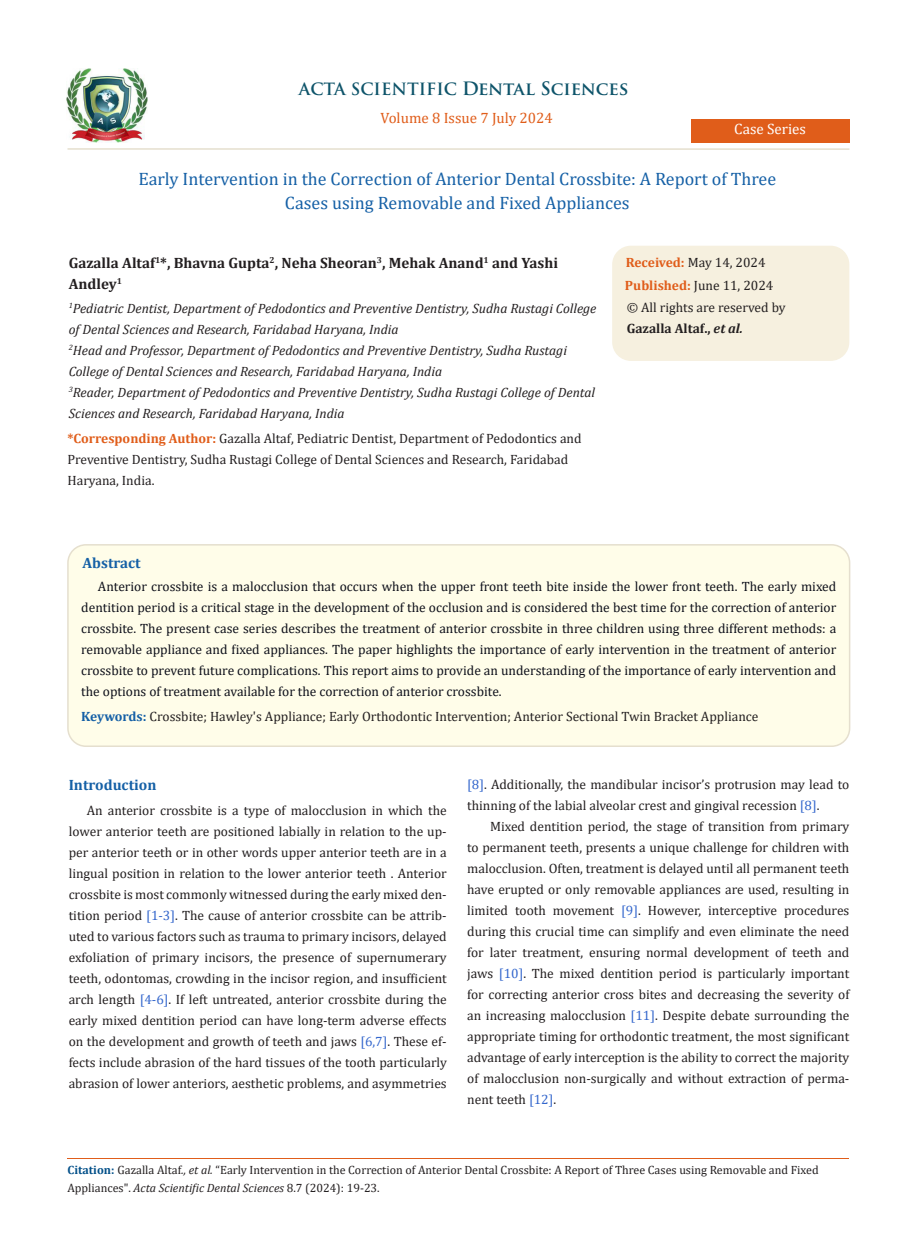
<style>
.page{position:relative;width:917px;height:1260px;background:#fff}
.page>*{position:absolute;margin:0;border:0;box-sizing:border-box;transform-origin:0 0}
.t1{font:18px/24px "Cambria";color:#1560a6;text-align:center}
.t2{font:700 16.5px "Trajan Pro";color:#0e546a}
.t3{font:700 15px/21px "Cambria";color:#231f20}
.t4{font:15px "Cambria";color:#e05d1a}
.t5{font:700 15px "Cambria";color:#1560a6}
.t6{font:15px "Cambria";color:#fff}
.No_Spacing{font:13.5px/21px "Cambria";color:#231f20}
.No_Spacing-2{font:13.5px/21px "Cambria";color:#0e101a;text-align:justify}
.t7{font:italic 13.5px/21px "Cambria";color:#231f20}
.t8{font:12px/18px "Cambria";color:#231f20}
.s1{font-size:18px}
.s2{font-weight:700;color:#e05d1a}
.s3{font-weight:700}
.s4{font-weight:700;font-style:italic}
.s5{font-weight:700;color:#1560a6}
.s6{color:#36c}
.s7{font-weight:700;color:#035089}
.s8{font-style:italic}
</style>
<div class="page">
<img style="left:67px;top:68px;width:80px;height:74px">
<div style="left:690px;top:119px;width:159px;height:23px;background:#e05d1a"></div>
<div style="left:613px;top:246px;width:235px;height:114px;background:#f6f0df;border-radius:18px"></div>
<div style="left:612px;top:246px;width:237px;height:115px;border:2px solid #f6f0df;border-radius:18px"></div>
<div style="left:68px;top:545px;width:781px;height:201px;background:#fffde9;border-radius:18px"></div>
<div style="left:67px;top:544px;width:783px;height:203px;border:2px solid #e5dfce;border-radius:18px"></div>
<hr style="left:67px;top:1158px;width:782px;height:1px;background:#e05d1a">
<hr style="left:67px;top:148px;width:782px;height:2px;background:#e5dfce">
<p class="t2" style="left:299px;top:78px;width:331px">ACTA SCIENTIFIC <span class="s1">Dental Sciences</span></p>
<p class="t4" style="left:380px;top:109px;width:174px">Volume 8 Issue 7 July 2024</p>
<p class="t6" style="left:734px;top:120px;width:73px">Case Series</p>
<p class="t1" style="left:138px;top:167px;width:639px">Early Intervention in the Correction of Anterior Dental Crossbite: A Report of Three<br>Cases using Removable and Fixed Appliances</p>
<p class="t3" style="left:69px;top:252px;width:491px">Gazalla Altaf<sup>1</sup>*, Bhavna Gupta<sup>2</sup>, Neha Sheoran<sup>3</sup>, Mehak Anand<sup>1</sup> and Yashi<br>Andley<sup>1</sup></p>
<p class="t7" style="left:69px;top:297px;width:529px"><sup>1</sup>Pediatric Dentist, Department of Pedodontics and Preventive Dentistry, Sudha Rustagi College of Dental Sciences and Research, Faridabad Haryana, India</p>
<p class="t7" style="left:69px;top:339px;width:500px"><sup>2</sup>Head and Professor, Department of Pedodontics and Preventive Dentistry, Sudha Rustagi<br>College of Dental Sciences and Research, Faridabad Haryana, India</p>
<p class="t7" style="left:69px;top:381px;width:528px"><sup>3</sup>Reader, Department of Pedodontics and Preventive Dentistry, Sudha Rustagi College of Dental<br>Sciences and Research, Faridabad Haryana, India</p>
<p class="No_Spacing" style="left:67px;top:428px;width:515px"><span class="s2">*Corresponding Author:</span> Gazalla Altaf, Pediatric Dentist, Department of Pedodontics and<br>Preventive Dentistry, Sudha Rustagi College of Dental Sciences and Research, Faridabad<br>Haryana, India.</p>
<p class="No_Spacing" style="left:625px;top:252px;width:141px"><span class="s2">Received:</span> May 14, 2024</p>
<p class="No_Spacing" style="left:625px;top:275px;width:150px"><span class="s2">Published:</span> June 11, 2024</p>
<p class="No_Spacing" style="left:626px;top:296px;width:160px">© All rights are reserved by<br><span class="s3">Gazalla Altaf.,</span> <span class="s4">et al.</span></p>
<p class="t5" style="left:83px;top:553px;width:60px">Abstract</p>
<p class="No_Spacing-2" style="left:81px;top:575px;width:756px;text-indent:17px">Anterior crossbite is a malocclusion that occurs when the upper front teeth bite inside the lower front teeth. The early mixed dentition period is a critical stage in the development of the occlusion and is considered the best time for the correction of anterior crossbite. The present case series describes the treatment of anterior crossbite in three children using three different methods: a removable appliance and fixed appliances. The paper highlights the importance of early intervention in the treatment of anterior crossbite to prevent future complications. This report aims to provide an understanding of the importance of early intervention and the options of treatment available for the correction of anterior crossbite.</p>
<p class="No_Spacing" style="left:81px;top:706px;width:678px"><span class="s5">Keywords:</span> Crossbite; Hawley's Appliance; Early Orthodontic Intervention; Anterior Sectional Twin Bracket Appliance</p>
<p class="t5" style="left:69px;top:774px;width:89px">Introduction</p>
<p class="No_Spacing" style="left:69px;top:799px;width:379px;text-align:justify;text-indent:18px">An anterior crossbite is a type of malocclusion in which the lower anterior teeth are positioned labially in relation to the up&shy;per anterior teeth or in other words upper anterior teeth are in a lingual position in relation to the lower anterior teeth . Anterior crossbite is most commonly witnessed during the early mixed den&shy;tition period <span class="s6">[1-3]</span>. The cause of anterior crossbite can be attrib&shy;uted to various factors such as trauma to primary incisors, delayed exfoliation of primary incisors, the presence of supernumerary teeth, odontomas, crowding in the incisor region, and insufficient arch length <span class="s6">[4-6]</span>. If left untreated, anterior crossbite during the early mixed dentition period can have long-term adverse effects on the development and growth of teeth and jaws <span class="s6">[6,7]</span>. These ef&shy;fects include abrasion of the hard tissues of the tooth particularly abrasion of lower anteriors, aesthetic problems, and asymmetries</p>
<p class="No_Spacing" style="left:467px;top:774px;width:383px"><span class="s6">[8]</span>. Additionally, the mandibular incisor’s protrusion may lead to thinning of the labial alveolar crest and gingival recession <span class="s6">[8]</span>.</p>
<p class="No_Spacing" style="left:467px;top:816px;width:384px;text-align:justify;text-indent:23px">Mixed dentition period, the stage of transition from primary to permanent teeth, presents a unique challenge for children with malocclusion. Often, treatment is delayed until all permanent teeth have erupted or only removable appliances are used, resulting in limited tooth movement <span class="s6">[9]</span>. However, interceptive procedures during this crucial time can simplify and even eliminate the need for later treatment, ensuring normal development of teeth and jaws <span class="s6">[10]</span>. The mixed dentition period is particularly important for correcting anterior cross bites and decreasing the severity of an increasing malocclusion <span class="s6">[11]</span>. Despite debate surrounding the appropriate timing for orthodontic treatment, the most significant advantage of early interception is the ability to correct the majority of malocclusion non-surgically and without extraction of perma&shy;nent teeth <span class="s6">[12]</span>.</p>
<p class="t8" style="left:67px;top:1161px;width:752px"><span class="s7">Citation:</span> Gazalla Altaf<span class="s8">., et al.</span> “Early Intervention in the Correction of Anterior Dental Crossbite: A Report of Three Cases using Removable and Fixed<br>Appliances". <span class="s8">Acta Scientific Dental Sciences</span> 8.7 (2024): 19-23.</p>
</div>
